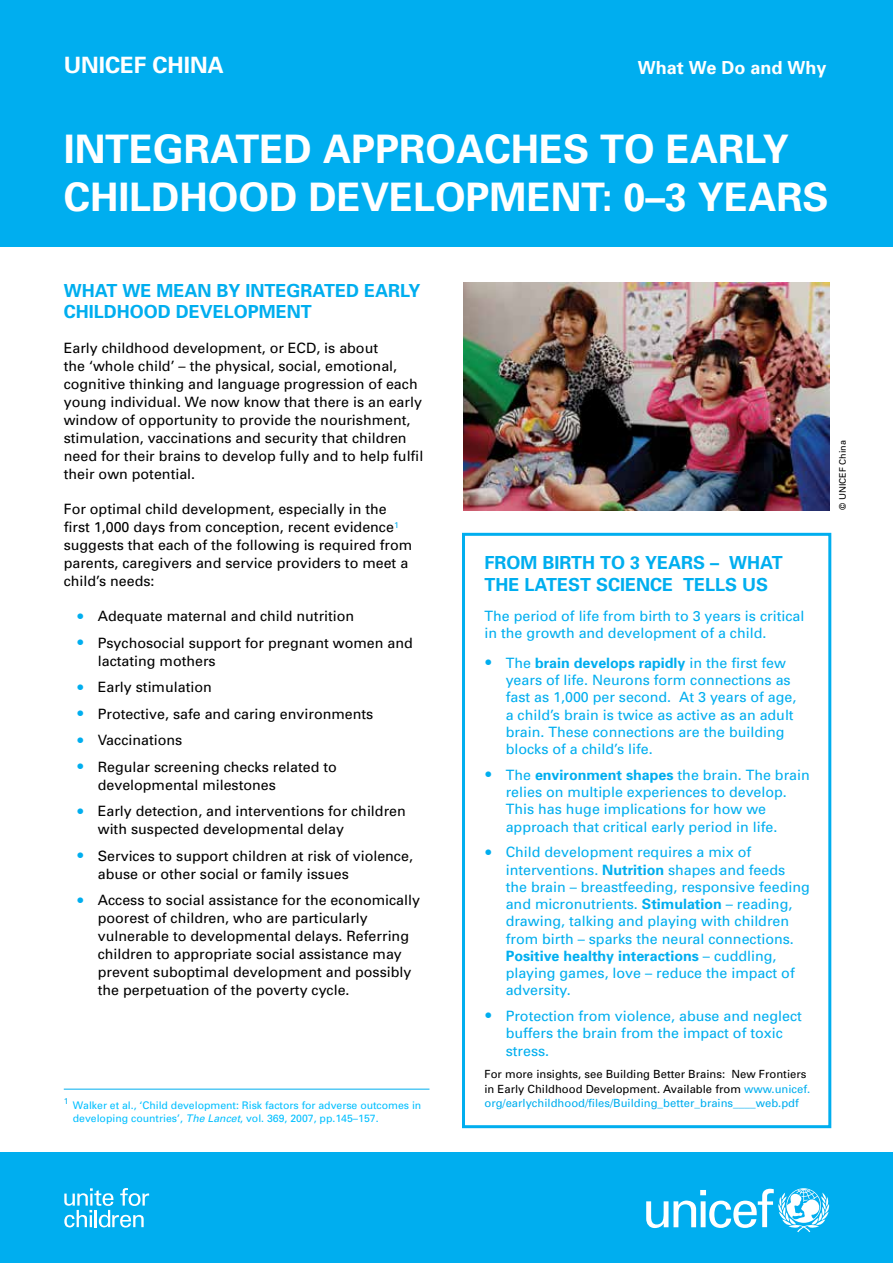
<style>
.page{position:relative;width:893px;height:1263px;background:#fff}
.page>*{position:absolute;margin:0;border:0;box-sizing:border-box;transform-origin:0 0}
.t1{font:700 39.3px/48px "Univers";color:#fff}
.t2{font:700 22.5px "Univers";color:#fff}
.t3{font:700 18px/21.6px "Univers";color:#00aeef}
.t4{font:700 18px "Univers";color:#fff}
.t5{font:14.25px/18px "Univers";color:#000}
.t6{font:14.25px/17.2px "Univers";color:#00aeef}
.t7{font:11.25px/14.2px "Univers";color:#000}
.t8{font:10.5px/12.6px "Univers";color:#00bfff}
.t9{font:9px "Univers";color:#000}
.t10{font:8.25px "Univers";color:#00aeef}
.s1{font-size:22.5px;color:#00aeef}
.s2{font-style:italic}
.s3{font-size:22.5px}
.s4{font-weight:700}
.s5{color:#00aeef}
</style>
<div class="page">
<div style="left:0;top:0;width:893px;height:247px;background:#00aeef"></div>
<div style="left:0;top:1152px;width:893px;height:111px;background:#00aeef"></div>
<svg style="left:646px;top:1188px;width:183px;height:44px"></svg>
<svg style="left:64px;top:1188px;width:85px;height:39px"></svg>
<hr style="left:64px;top:1089px;width:365px;height:1px;background:#00aeef">
<img style="left:463px;top:283px;width:366px;height:227px">
<div style="left:462px;top:533px;width:369px;height:595px;border:3px solid #00aeef"></div>
<h2 class="t2" style="left:64px;top:52px;width:162px">UNICEF CHINA</h2>
<p class="t4" style="left:638px;top:57px;width:190px">What We Do and Why</p>
<h1 class="t1" style="left:64px;top:126px;width:767px">INTEGRATED APPROACHES TO EARLY<br>CHILDHOOD DEVELOPMENT: 0–3 YEARS</h1>
<p class="t3" style="left:64px;top:279px;width:358px">WHAT WE MEAN BY INTEGRATED EARLY<br>CHILDHOOD DEVELOPMENT</p>
<p class="t5" style="left:64px;top:339px;width:361px">Early childhood development, or ECD, is about<br>the ‘whole child’ – the physical, social, emotional, cognitive thinking and language progression of each young individual. We now know that there is an early window of opportunity to provide the nourishment, stimulation, vaccinations and security that children need for their brains to develop fully and to help fulfil their own potential.</p>
<p class="t5" style="left:64px;top:500px;width:350px">For optimal child development, especially in the first 1,000 days from conception, recent evidence<sup>1 </sup>suggests that each of the following is required from parents, caregivers and service providers to meet a child’s needs:</p>
<p class="t5" style="left:77px;top:607px;width:279px"><span class="s1">•</span> Adequate maternal and child nutrition</p>
<p class="t5" style="left:98px;top:634px;width:317px;text-indent:-21px"><span class="s1">•</span> Psychosocial support for pregnant women and lactating mothers</p>
<p class="t5" style="left:77px;top:678px;width:137px"><span class="s1">•</span> Early stimulation</p>
<p class="t5" style="left:77px;top:705px;width:298px"><span class="s1">•</span> Protective, safe and caring environments</p>
<p class="t5" style="left:77px;top:731px;width:107px"><span class="s1">•</span> Vaccinations</p>
<p class="t5" style="left:98px;top:758px;width:241px;text-indent:-21px"><span class="s1">•</span> Regular screening checks related to developmental milestones</p>
<p class="t5" style="left:98px;top:802px;width:310px;text-indent:-21px"><span class="s1">•</span> Early detection, and interventions for children with suspected developmental delay</p>
<p class="t5" style="left:98px;top:847px;width:317px;text-indent:-21px"><span class="s1">•</span> Services to support children at risk of violence, abuse or other social or family issues</p>
<p class="t5" style="left:98px;top:891px;width:324px;text-indent:-21px"><span class="s1">•</span> Access to social assistance for the economically poorest of children, who are particularly vulnerable to developmental delays. Referring children to appropriate social assistance may prevent suboptimal development and possibly the perpetuation of the poverty cycle.</p>
<p class="t10" style="left:64px;top:1097px;width:6px">1</p>
<p class="t8" style="left:73px;top:1099px;width:350px">Walker et al., ‘Child development: Risk factors for adverse outcomes in developing countries’, <span class="s2">The Lancet</span>, vol. 369, 2007, pp.145–157.</p>
<p class="t3" style="left:484px;top:552px;width:300px">FROM BIRTH TO 3 YEARS – WHAT<br>THE LATEST SCIENCE TELLS US</p>
<p class="t6" style="left:484px;top:607px;width:321px">The period of life from birth to 3 years is critical in the growth and development of a child.</p>
<p class="t6" style="left:506px;top:654px;width:292px;text-indent:-21px"><span class="s3">•</span> The <span class="s4">brain develops rapidly</span> in the first few years of life. Neurons form connections as fast as 1,000 per second. At 3 years of age, a child’s brain is twice as active as an adult brain. These connections are the building blocks of a child’s life.</p>
<p class="t6" style="left:506px;top:766px;width:306px;text-indent:-21px"><span class="s3">•</span> The <span class="s4">environment shapes</span> the brain. The brain relies on multiple experiences to develop.<br>This has huge implications for how we approach that critical early period in life.</p>
<p class="t6" style="left:506px;top:844px;width:306px;text-indent:-21px"><span class="s3">•</span> Child development requires a mix of interventions. <span class="s4">Nutrition</span> shapes and feeds the brain – breastfeeding, responsive feeding and micronutrients. <span class="s4">Stimulation</span> – reading, drawing, talking and playing with children from birth – sparks the neural connections.<br><span class="s4">Positive healthy interactions</span> – cuddling, playing games, love – reduce the impact of adversity.</p>
<p class="t6" style="left:506px;top:1007px;width:298px;text-indent:-21px"><span class="s3">•</span> Protection from violence, abuse and neglect buffers the brain from the impact of toxic stress.</p>
<p class="t7" style="left:484px;top:1067px;width:327px">For more insights, see Building Better Brains: New Frontiers in Early Childhood Development. Available from <span class="s5">www.unicef. org/earlychildhood/files/Building_better_brains____web.pdf</span></p>
<p class="t9" style="left:837px;top:510px;width:71px;rotate:-90deg">© UNICEF China</p>
</div>
